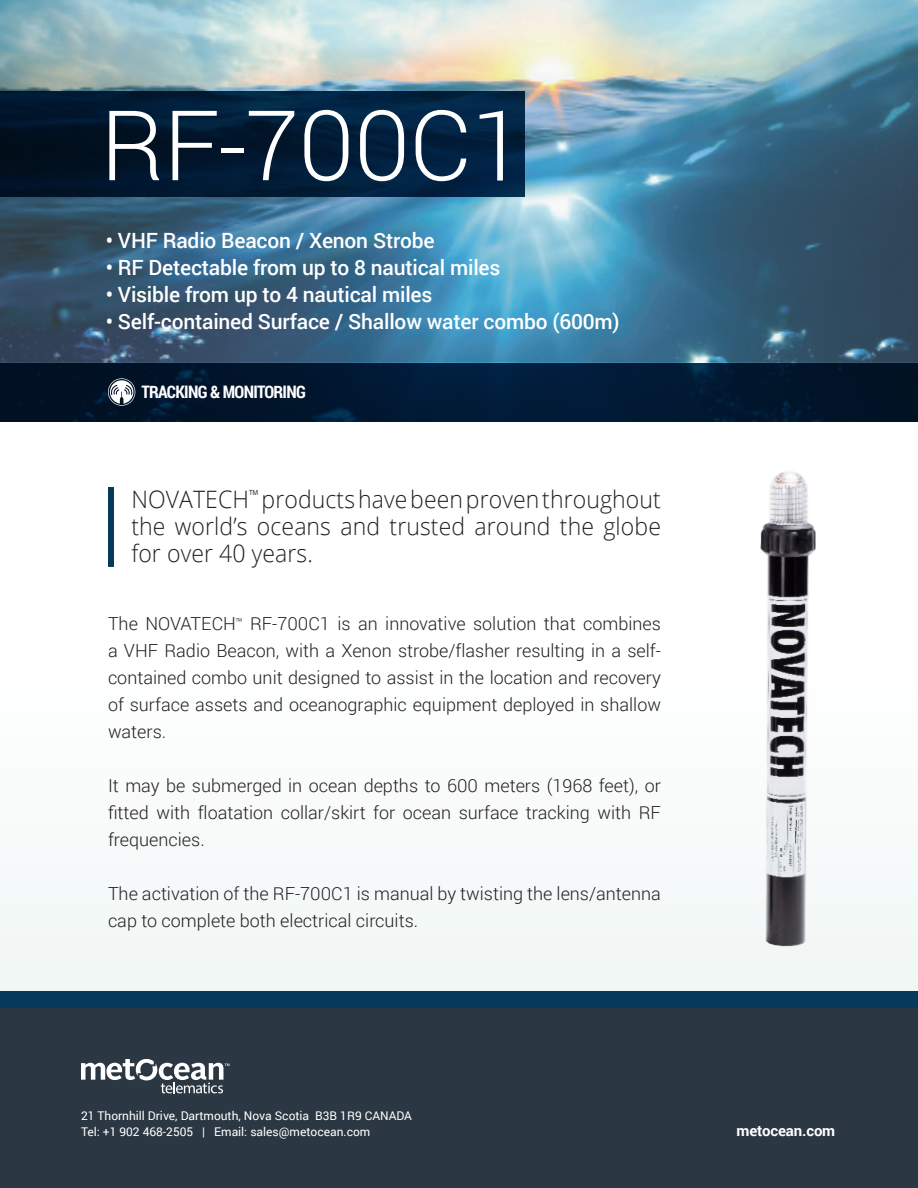
<style>
.page{position:relative;width:918px;height:1188px;background:#fff}
.page>*{position:absolute;margin:0;border:0;box-sizing:border-box;transform-origin:0 0}
.t1{font:300 97.5px "Roboto";letter-spacing:-.01em;color:#fff}
.t2{font:300 24px/27px "Open Sans";letter-spacing:.005em;color:#231f20;text-align:justify;scale:.96 1}
.t3{font:500 21px "Roboto";letter-spacing:-.01em;color:#fff}
.t4{font:300 18px/27px "Roboto";color:#231f20;text-align:justify}
.t5{font:700 17.25px "Roboto Condensed";letter-spacing:-.04em;color:#fff}
.t6{font:700 15px "Roboto";letter-spacing:-.01em;color:#fff}
.t7{font:12px "Roboto";color:#fff}
</style>
<div class="page">
<img style="left:0;top:0;width:918px;height:362px">
<div style="left:0;top:678px;width:918px;height:510px;background:#f8fafa"></div>
<img style="left:760px;top:472px;width:56px;height:475px">
<svg style="left:0;top:363px;width:918px;height:58px;background:#01172f"></svg>
<svg style="left:0;top:91px;width:525px;height:106px;background:#011b36"></svg>
<svg style="left:108px;top:378px;width:27px;height:28px"></svg>
<div style="left:108px;top:487px;width:6px;height:80px;background:#063a5a"></div>
<div style="left:0;top:1007px;width:918px;height:181px;background:#2b3742"></div>
<div style="left:0;top:991px;width:918px;height:16px;background:#063a5a"></div>
<svg style="left:81px;top:1059px;width:149px;height:34px"></svg>
<p class="t1" style="left:100px;top:78px;width:426px">RF-700C1</p>
<p class="t3" style="left:106px;top:225px;width:330px">• VHF Radio Beacon / Xenon Strobe</p>
<p class="t3" style="left:106px;top:252px;width:396px">• RF Detectable from up to 8 nautical miles</p>
<p class="t3" style="left:106px;top:279px;width:328px">• Visible from up to 4 nautical miles</p>
<p class="t3" style="left:106px;top:306px;width:516px">• Self-contained Surface / Shallow water combo (600m)</p>
<p class="t5" style="left:141px;top:380px;width:166px">TRACKING &amp; MONITORING</p>
<p class="t2" style="left:131px;top:486px;width:553px">NOVATECH<sup>™</sup> products have been proven throughout the world’s oceans and trusted around the globe for over 40 years.</p>
<p class="t4" style="left:108px;top:610px;width:555px">The NOVATECH<sup>™</sup> RF-700C1 is an innovative solution that combines a VHF Radio Beacon, with a Xenon strobe/flasher resulting in a self&shy;contained combo unit designed to assist in the location and recovery of surface assets and oceanographic equipment deployed in shallow waters.</p>
<p class="t4" style="left:108px;top:772px;width:554px">It may be submerged in ocean depths to 600 meters (1968 feet), or fitted with floatation collar/skirt for ocean surface tracking with RF frequencies.</p>
<p class="t4" style="left:108px;top:880px;width:554px">The activation of the RF-700C1 is manual by twisting the lens/antenna cap to complete both electrical circuits.</p>
<p class="t7" style="left:81px;top:1107px;width:333px">21 Thornhill Drive, Dartmouth, Nova Scotia B3B 1R9 CANADA</p>
<p class="t7" style="left:81px;top:1123px;width:291px">Tel: +1 902 468-2505 | Email: sales@metocean.com</p>
<p class="t6" style="left:737px;top:1120px;width:100px">metocean.com</p>
</div>
